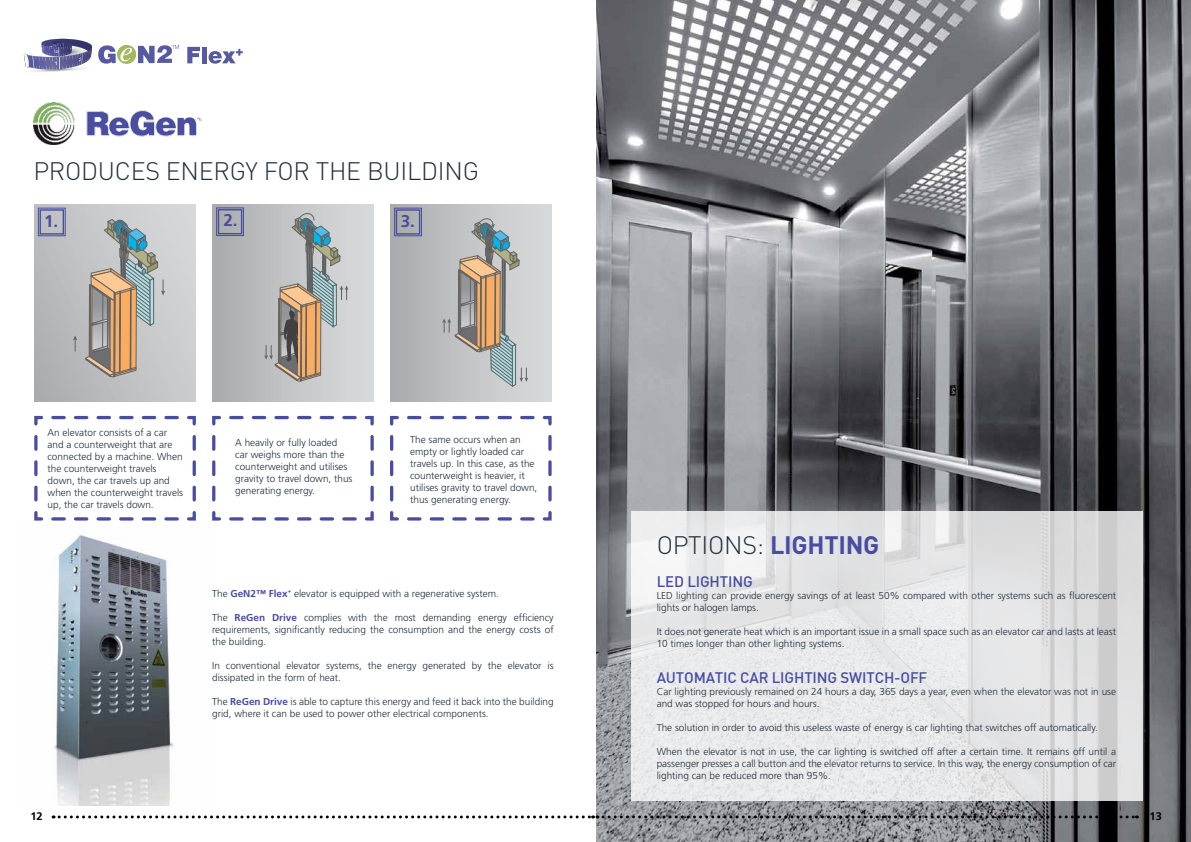
<style>
.page{position:relative;width:1191px;height:842px;background:#fff}
.page>*{position:absolute;margin:0;border:0;box-sizing:border-box;transform-origin:0 0}
.t1{font:300 25px "DIN";letter-spacing:-.01em;color:#1f2f3e}
.t2{font:700 17px "Frutiger LT Std";color:#494da1}
.t3{font:500 15px "DIN";letter-spacing:-.01em;color:#494da1}
.t4{font:700 11px "Frutiger LT Std";color:#000}
.t5{font:300 10px/12px "Frutiger LT Std";color:#1f2f3e}
.s1{font-weight:700;color:#494da1}
</style>
<div class="page">
<img style="left:54px;top:535px;width:120px;height:270px">
<img style="left:596px;top:0;width:595px;height:842px">
<div style="left:34px;top:204px;width:162px;height:197px;background:linear-gradient(to right,#b2b3b5,#d2d4d5)"></div>
<div style="left:212px;top:204px;width:162px;height:197px;background:linear-gradient(to right,#aaabad,#dbdcde)"></div>
<div style="left:390px;top:204px;width:161px;height:197px;background:linear-gradient(to right,#aaabad,#dbdcdd)"></div>
<svg style="left:631px;top:511px;width:511px;height:289px;fill:#e6e6e7"></svg>
<svg style="left:34px;top:415px;width:162px;height:106px"></svg>
<svg style="left:212px;top:415px;width:162px;height:106px"></svg>
<svg style="left:390px;top:415px;width:162px;height:106px"></svg>
<svg style="left:264px;top:213px;width:84px;height:168px"></svg>
<svg style="left:73px;top:335px;width:4px;height:16px"></svg>
<svg style="left:85px;top:219px;width:80px;height:158px"></svg>
<svg style="left:38px;top:208px;width:28px;height:28px"></svg>
<div style="left:40px;top:209px;width:24px;height:26px;border:1px solid #494da1"></div>
<svg style="left:216px;top:207px;width:28px;height:29px"></svg>
<div style="left:218px;top:209px;width:24px;height:25px;border:1px solid #494da1"></div>
<svg style="left:442px;top:218px;width:86px;height:168px"></svg>
<svg style="left:394px;top:208px;width:28px;height:28px"></svg>
<div style="left:396px;top:209px;width:24px;height:26px;border:1px solid #494da1"></div>
<img style="left:33px;top:103px;width:168px;height:42px">
<svg style="left:187px;top:47px;width:13px;height:16px"></svg>
<hr style="left:202px;top:47px;width:4px;height:16px;background:#5759a1">
<svg style="left:209px;top:49px;width:34px;height:15px"></svg>
<svg style="left:23px;top:39px;width:156px;height:33px"></svg>
<svg style="left:53px;top:815px;width:1084px;height:3px"></svg>
<h1 class="t1" style="left:33px;top:156px;width:447px">PRODUCES ENERGY FOR THE BUILDING</h1>
<h2 class="t2" style="left:44px;top:211px;width:16px">1.</h2>
<h2 class="t2" style="left:223px;top:211px;width:16px">2.</h2>
<h2 class="t2" style="left:401px;top:211px;width:16px">3.</h2>
<p class="t5" style="left:48px;top:426px;width:137px">An elevator consists of a car and a counterweight that are connected by a machine. When the counterweight travels down, the car travels up and when the counterweight travels up, the car travels down.</p>
<p class="t5" style="left:235px;top:437px;width:119px">A heavily or fully loaded car weighs more than the counterweight and utilises gravity to travel down, thus generating energy.</p>
<p class="t5" style="left:410px;top:434px;width:129px">The same occurs when an empty or lightly loaded car travels up. In this case, as the counterweight is heavier, it utilises gravity to travel down, thus generating energy.</p>
<p class="t5" style="left:212px;top:587px;width:288px">The <span class="s1">GeN2™ Flex</span><sup>+</sup> elevator is equipped with a regenerative system.</p>
<p class="t5" style="left:212px;top:611px;width:343px;text-align:justify">The <span class="s1">ReGen Drive</span> complies with the most demanding energy efficiency requirements, significantly reducing the consumption and the energy costs of the building.</p>
<p class="t5" style="left:212px;top:659px;width:343px">In conventional elevator systems, the energy generated by the elevator is dissipated in the form of heat.</p>
<p class="t5" style="left:212px;top:695px;width:343px">The <span class="s1">ReGen Drive</span> is able to capture this energy and feed it back into the building grid, where it can be used to power other electrical components.</p>
<h1 class="t1" style="left:656px;top:530px;width:224px">OPTIONS: <span class="s1">LIGHTING</span></h1>
<h3 class="t3" style="left:656px;top:572px;width:98px">LED LIGHTING</h3>
<p class="t5" style="left:656px;top:589px;width:461px">LED lighting can provide energy savings of at least 50% compared with other systems such as fluorescent lights or halogen lamps.</p>
<p class="t5" style="left:656px;top:625px;width:461px">It does not generate heat which is an important issue in a small space such as an elevator car and lasts at least<br>10 times longer than other lighting systems.</p>
<h3 class="t3" style="left:656px;top:668px;width:272px">AUTOMATIC CAR LIGHTING SWITCH-OFF</h3>
<p class="t5" style="left:656px;top:685px;width:461px">Car lighting previously remained on 24 hours a day, 365 days a year, even when the elevator was not in use and was stopped for hours and hours.</p>
<p class="t5" style="left:656px;top:721px;width:442px">The solution in order to avoid this useless waste of energy is car lighting that switches off automatically.</p>
<p class="t5" style="left:656px;top:745px;width:461px;text-align:justify">When the elevator is not in use, the car lighting is switched off after a certain time. It remains off until a passenger presses a call button and the elevator returns to service. In this way, the energy consumption of car lighting can be reduced more than 95%.</p>
<p class="t4" style="left:30px;top:810px;width:14px">12</p>
<p class="t4" style="left:1149px;top:810px;width:14px">13</p>
</div>
